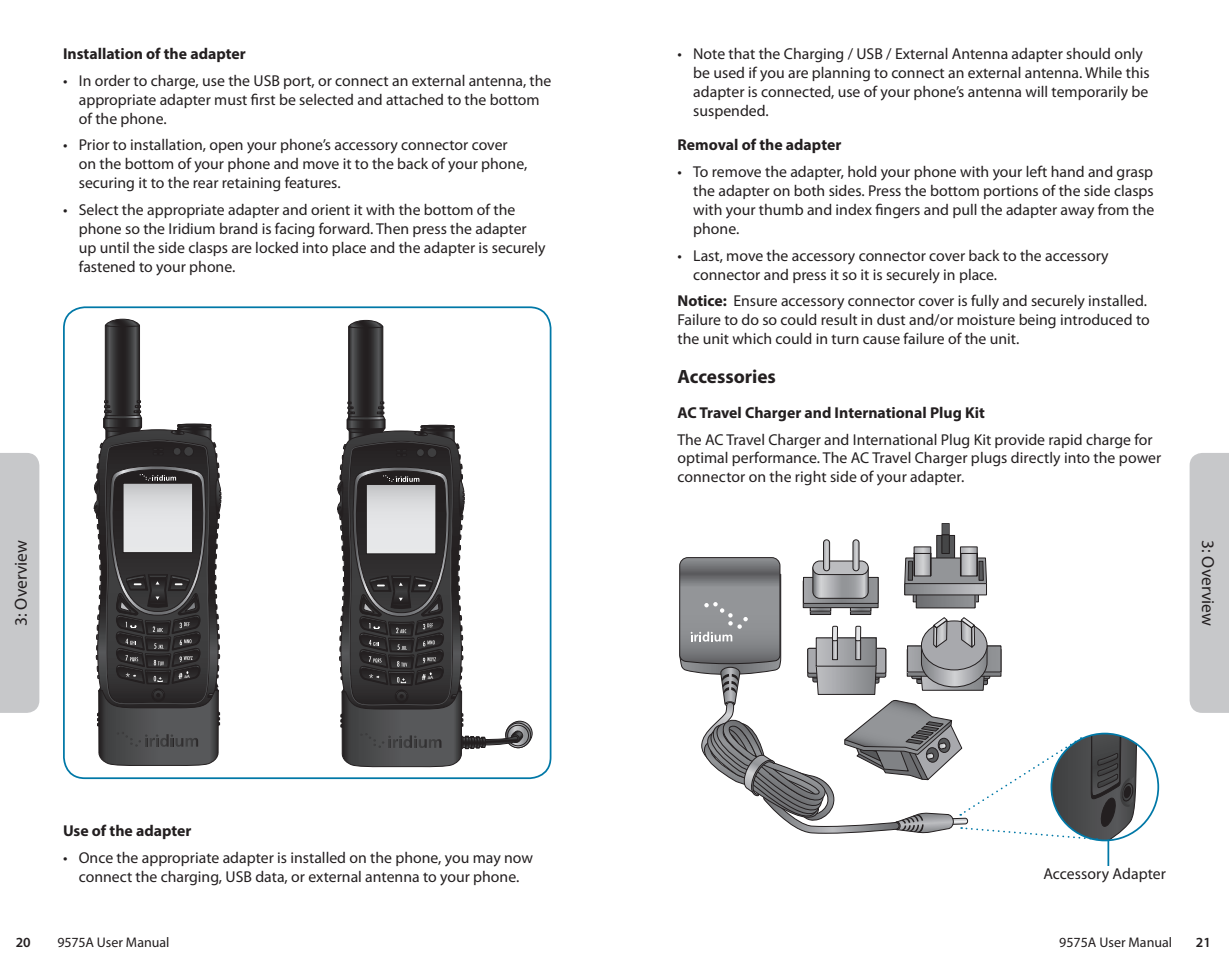
<style>
.page{position:relative;width:1229px;height:963px;background:#fff}
.page>*{position:absolute;margin:0;border:0;box-sizing:border-box;transform-origin:0 0}
.Subhead{font:700 19.25px "Myriad Pro";color:#231f20}
.t1{font:17.5px "Myriad Pro";color:#231f20}
.bullets{font:15.75px/18.9px "Myriad Pro";color:#231f20}
.body{font:15.75px/18.9px "Myriad Pro";color:#231f20}
.minihead{font:700 15.75px "Myriad Pro";color:#231f20}
.t2{font:14px "Myriad Pro";color:#231f20}
.t3{font:600 14px "Myriad Pro";color:#231f20}
.t4{font:4.38px "Helvetica";color:#fff;scale:1.04 1}
.s1{font-weight:700}
</style>
<div class="page">
<div style="left:1189px;top:453px;width:39px;height:260px;background:#c7c8ca"></div>
<div style="left:0;top:453px;width:39px;height:260px;background:#c7c8ca"></div>
<svg style="left:94px;top:319px;width:127px;height:447px"></svg>
<div style="left:63px;top:306px;width:488px;height:473px;border:2px solid #0078a7;border-radius:21px"></div>
<svg style="left:506px;top:721px;width:26px;height:26px"></svg>
<div style="left:506px;top:721px;width:26px;height:27px;border:1px solid #231f20;border-radius:50%"></div>
<svg style="left:505px;top:723px;width:25px;height:24px"></svg>
<div style="left:505px;top:723px;width:26px;height:25px;border:1px solid #231f20;border-radius:50%"></div>
<svg style="left:507px;top:725px;width:21px;height:21px"></svg>
<div style="left:507px;top:725px;width:21px;height:21px;border:1px solid #231f20;border-radius:50%"></div>
<svg style="left:337px;top:320px;width:186px;height:448px"></svg>
<svg style="left:679px;top:523px;width:458px;height:318px"></svg>
<hr style="left:1107px;top:839px;width:2px;height:27px;background:#0078a7">
<p class="minihead" style="left:63px;top:43px;width:184px">Installation of the adapter</p>
<p class="bullets" style="left:79px;top:71px;width:474px;text-indent:-16px">• In order to charge, use the USB port, or connect an external antenna, the appropriate adapter must first be selected and attached to the bottom of the phone.</p>
<p class="bullets" style="left:79px;top:135px;width:450px;text-indent:-16px">• Prior to installation, open your phone’s accessory connector cover on the bottom of your phone and move it to the back of your phone, securing it to the rear retaining features.</p>
<p class="bullets" style="left:79px;top:200px;width:468px;text-indent:-16px">• Select the appropriate adapter and orient it with the bottom of the phone so the Iridium brand is facing forward. Then press the adapter up until the side clasps are locked into place and the adapter is securely fastened to your phone.</p>
<p class="t1" style="left:10px;top:626px;width:87px;rotate:-90deg">3: Overview</p>
<p class="t4" style="left:184px;top:673px;width:7px">aA</p>
<p class="t4" style="left:428px;top:674px;width:7px">aA</p>
<p class="minihead" style="left:63px;top:820px;width:130px">Use of the adapter</p>
<p class="bullets" style="left:63px;top:847px;width:471px;text-align:center">• Once the appropriate adapter is installed on the phone, you may now connect the charging, USB data, or external antenna to your phone.</p>
<p class="bullets" style="left:693px;top:44px;width:458px;text-indent:-16px">• Note that the Charging / USB / External Antenna adapter should only be used if you are planning to connect an external antenna. While this adapter is connected, use of your phone’s antenna will temporarily be suspended.</p>
<p class="minihead" style="left:677px;top:135px;width:165px">Removal of the adapter</p>
<p class="bullets" style="left:693px;top:162px;width:462px;text-align:justify;text-indent:-16px">• To remove the adapter, hold your phone with your left hand and grasp the adapter on both sides. Press the bottom portions of the side clasps with your thumb and index fingers and pull the adapter away from the phone.</p>
<p class="bullets" style="left:693px;top:246px;width:417px;text-indent:-16px">• Last, move the accessory connector cover back to the accessory connector and press it so it is securely in place.</p>
<p class="bullets" style="left:677px;top:291px;width:474px"><span class="s1">Notice:</span> Ensure accessory connector cover is fully and securely installed.<br>Failure to do so could result in dust and/or moisture being introduced to the unit which could in turn cause failure of the unit.</p>
<p class="Subhead" style="left:677px;top:364px;width:100px">Accessories</p>
<p class="minihead" style="left:677px;top:402px;width:309px">AC Travel Charger and International Plug Kit</p>
<p class="body" style="left:677px;top:429px;width:485px">The AC Travel Charger and International Plug Kit provide rapid charge for optimal performance. The AC Travel Charger plugs directly into the power connector on the right side of your adapter.</p>
<p class="t1" style="left:1218px;top:540px;width:87px;rotate:90deg">3: Overview</p>
<p class="body" style="left:1043px;top:864px;width:124px">Accessory Adapter</p>
<p class="t3" style="left:16px;top:933px;width:17px">20</p>
<p class="t2" style="left:57px;top:934px;width:114px">9575A User Manual</p>
<p class="t2" style="left:1059px;top:934px;width:114px">9575A User Manual</p>
<p class="t3" style="left:1195px;top:933px;width:17px">21</p>
</div>
